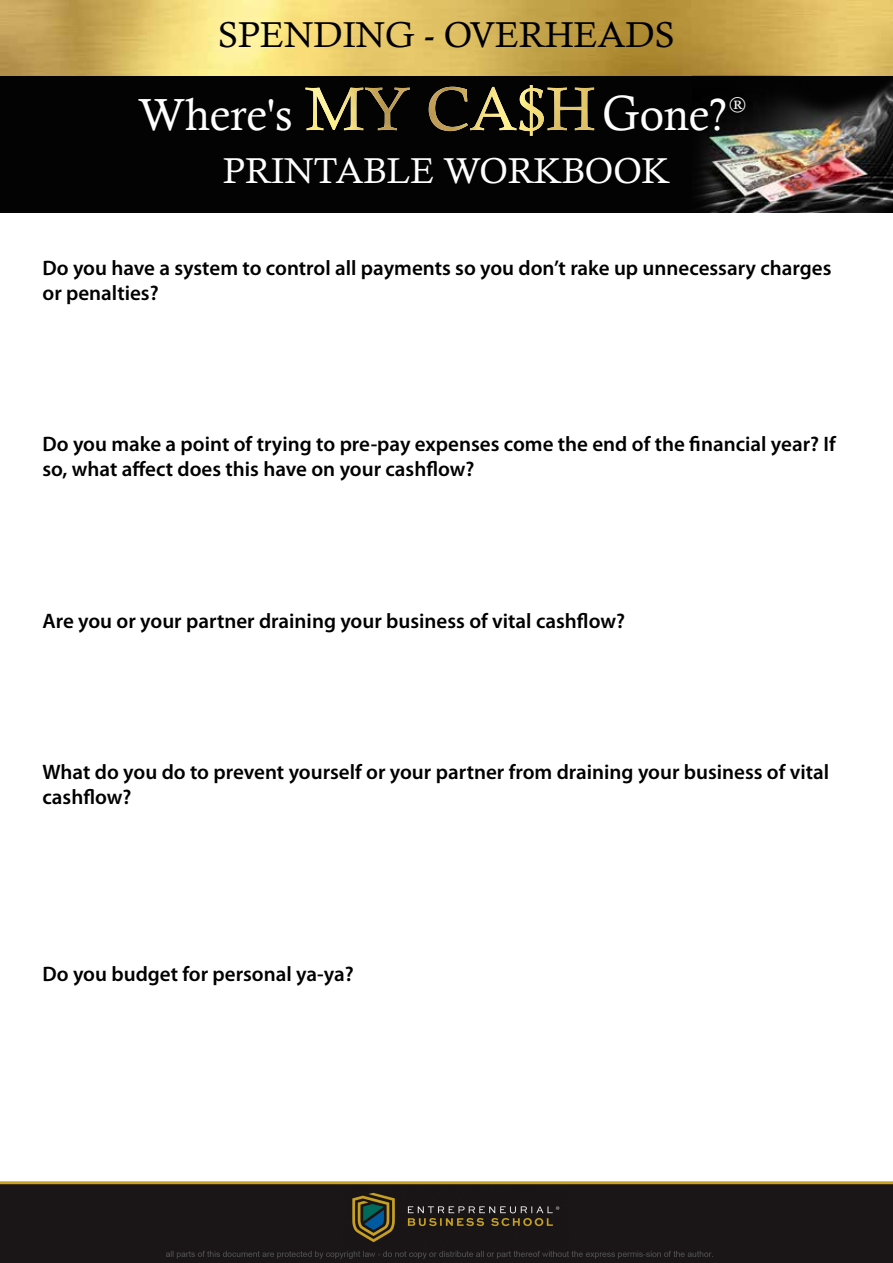
<style>
.page{position:relative;width:893px;height:1263px;background:#fff}
.page>*{position:absolute;margin:0;border:0;box-sizing:border-box;transform-origin:0 0}
.t1{font:45px "Calisto";color:#fff}
.t2{font:36px "Calisto";color:#000}
.t3{font:36px "Calisto";color:#fff}
.t4{font:600 21px/25.2px "Myriad Pro";color:#000}
.t5{font:18px "Georgia";color:#fff}
.s1{font-size:49.5px}
</style>
<div class="page">
<img style="left:0;top:0;width:893px;height:77px">
<div style="left:0;top:77px;width:893px;height:136px;background:#030303"></div>
<img style="left:693px;top:75px;width:200px;height:138px">
<svg style="left:305px;top:87px;width:289px;height:44px"></svg>
<img style="left:429px;top:85px;width:156px;height:51px">
<img style="left:0;top:1181px;width:893px;height:82px">
<h2 class="t2" style="left:218px;top:14px;width:458px">SPENDING - OVERHEADS</h2>
<h1 class="t1" style="left:138px;top:88px;width:156px">Where's</h1>
<h1 class="t1" style="left:603px;top:88px;width:126px"><span class="s1">G</span>one?</h1>
<p class="t5" style="left:729px;top:91px;width:18px">®</p>
<h2 class="t3" style="left:223px;top:150px;width:448px">PRINTABLE WORKBOOK</h2>
<p class="t4" style="left:43px;top:255px;width:790px">Do you have a system to control all payments so you don’t rake up unnecessary charges or penalties?</p>
<p class="t4" style="left:43px;top:431px;width:795px">Do you make a point of trying to pre-pay expenses come the end of the financial year? If so, what affect does this have on your cashflow?</p>
<p class="t4" style="left:43px;top:607px;width:584px">Are you or your partner draining your business of vital cashflow?</p>
<p class="t4" style="left:43px;top:759px;width:788px">What do you do to prevent yourself or your partner from draining your business of vital cashflow?</p>
<p class="t4" style="left:43px;top:960px;width:313px">Do you budget for personal ya-ya?</p>
</div>
